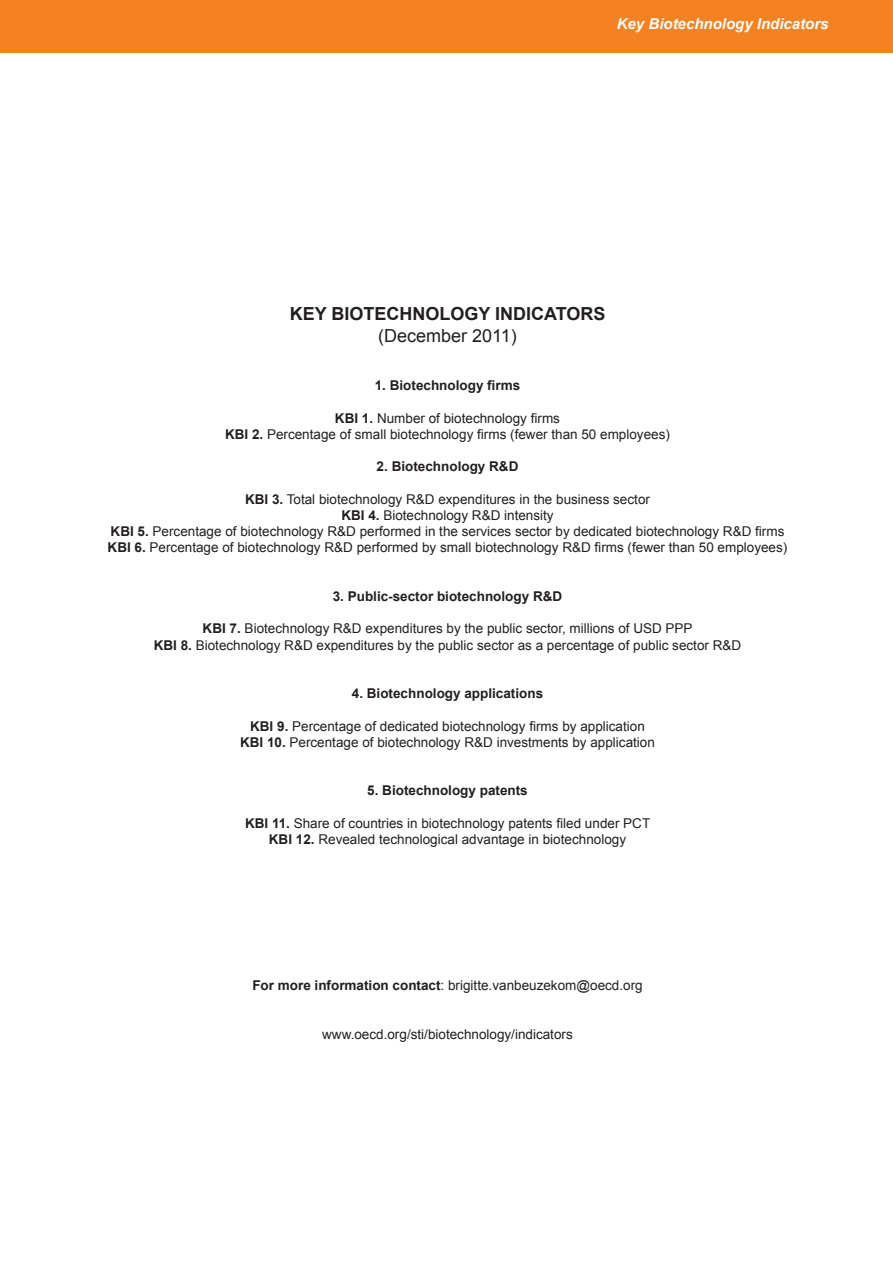
<style>
.page{position:relative;width:893px;height:1263px;background:#fff}
.page>*{position:absolute;margin:0;border:0;box-sizing:border-box;transform-origin:0 0}
.t1{font:700 18px "Arial";color:#231f20}
.t2{font:18px "Arial";color:#231f20}
.t3{font:italic 700 15px "Arial";color:#fff}
.t4{font:13.5px "Arial";color:#231f20}
.t5{font:700 13.5px "Arial";color:#231f20}
.s1{font-weight:700}
</style>
<div class="page">
<div style="left:0;top:0;width:893px;height:52px;background:#f58220"></div>
<p class="t3" style="left:617px;top:14px;width:213px">Key Biotechnology Indicators</p>
<p class="t1" style="left:290px;top:302px;width:317px">KEY BIOTECHNOLOGY INDICATORS</p>
<p class="t2" style="left:378px;top:324px;width:140px">(December 2011)</p>
<p class="t5" style="left:375px;top:377px;width:147px">1. Biotechnology firms</p>
<p class="t4" style="left:335px;top:409px;width:227px"><span class="s1">KBI 1.</span> Number of biotechnology firms</p>
<p class="t4" style="left:225px;top:425px;width:446px"><span class="s1">KBI 2.</span> Percentage of small biotechnology firms (fewer than 50 employees)</p>
<p class="t5" style="left:377px;top:458px;width:143px">2. Biotechnology R&amp;D</p>
<p class="t4" style="left:245px;top:490px;width:406px"><span class="s1">KBI 3.</span> Total biotechnology R&amp;D expenditures in the business sector</p>
<p class="t4" style="left:341px;top:506px;width:214px"><span class="s1">KBI 4.</span> Biotechnology R&amp;D intensity</p>
<p class="t4" style="left:111px;top:523px;width:675px"><span class="s1">KBI 5.</span> Percentage of biotechnology R&amp;D performed in the services sector by dedicated biotechnology R&amp;D firms</p>
<p class="t4" style="left:108px;top:539px;width:681px"><span class="s1">KBI 6.</span> Percentage of biotechnology R&amp;D performed by small biotechnology R&amp;D firms (fewer than 50 employees)</p>
<p class="t5" style="left:333px;top:587px;width:231px">3. Public-sector biotechnology R&amp;D</p>
<p class="t4" style="left:203px;top:620px;width:491px"><span class="s1">KBI 7.</span> Biotechnology R&amp;D expenditures by the public sector, millions of USD PPP</p>
<p class="t4" style="left:154px;top:636px;width:589px"><span class="s1">KBI 8.</span> Biotechnology R&amp;D expenditures by the public sector as a percentage of public sector R&amp;D</p>
<p class="t5" style="left:352px;top:685px;width:193px">4. Biotechnology applications</p>
<p class="t4" style="left:250px;top:717px;width:396px"><span class="s1">KBI 9.</span> Percentage of dedicated biotechnology firms by application</p>
<p class="t4" style="left:240px;top:733px;width:416px"><span class="s1">KBI 10.</span> Percentage of biotechnology R&amp;D investments by application</p>
<p class="t5" style="left:367px;top:782px;width:162px">5. Biotechnology patents</p>
<p class="t4" style="left:245px;top:814px;width:407px"><span class="s1">KBI 11.</span> Share of countries in biotechnology patents filed under PCT</p>
<p class="t4" style="left:269px;top:830px;width:359px"><span class="s1">KBI 12.</span> Revealed technological advantage in biotechnology</p>
<p class="t4" style="left:252px;top:976px;width:392px"><span class="s1">For more information contact</span>: brigitte.vanbeuzekom@oecd.org</p>
<p class="t4" style="left:322px;top:1025px;width:252px">www.oecd.org/sti/biotechnology/indicators</p>
</div>
